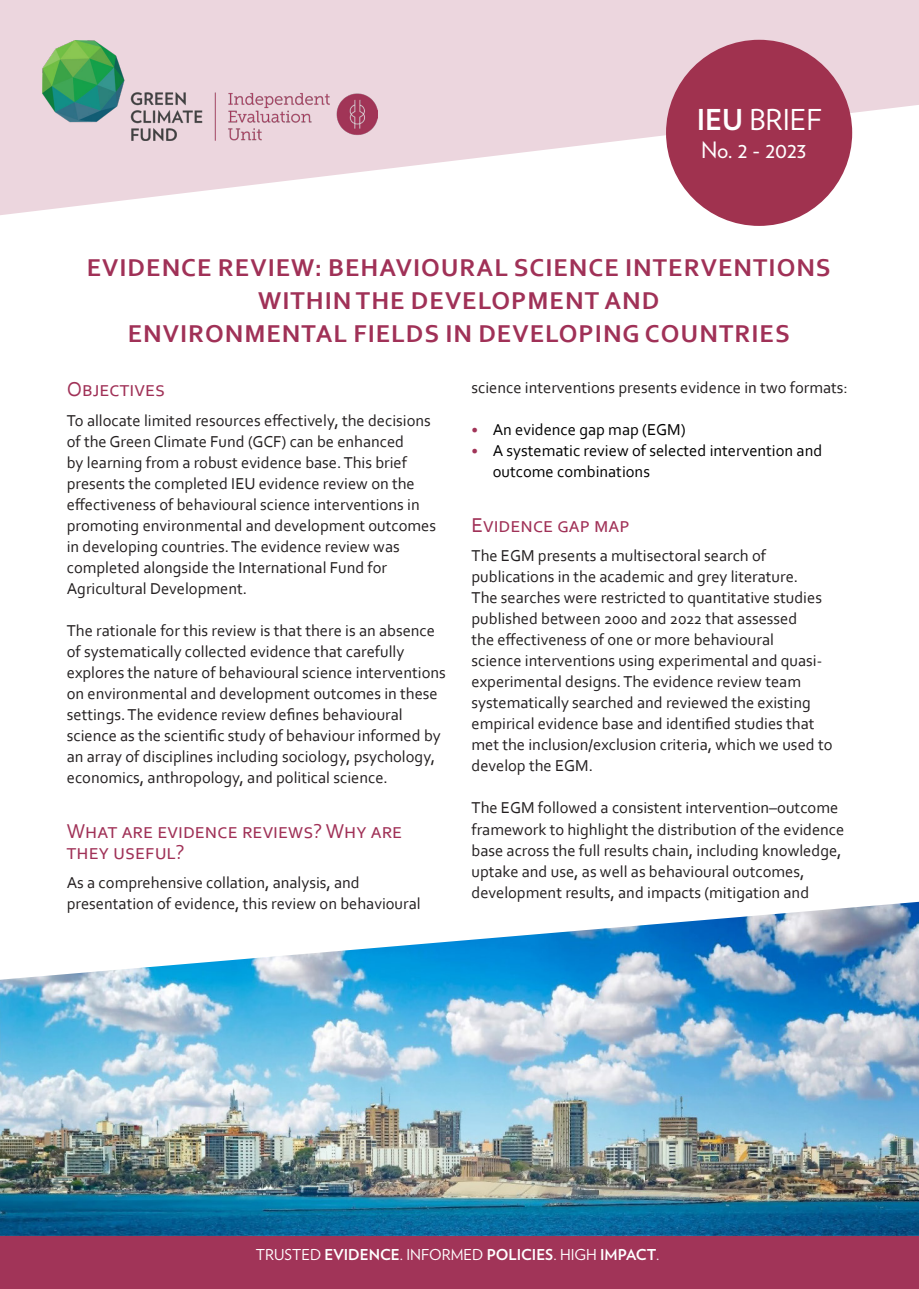
<style>
.page{position:relative;width:919px;height:1289px;background:#fff}
.page>*{position:absolute;margin:0;border:0;box-sizing:border-box;transform-origin:0 0}
.t1{font:28.8px "Verlag";color:#fff}
.t2{font:700 25.5px "Corbel";letter-spacing:.04em;color:#a03157}
.t3{font:22.5px "Verlag";color:#fff}
.Heading_1{font:21px/21px "Corbel";color:#a03157}
.t4{font:16.5px/21px "Corbel";color:#231f20}
.t5{font:16.5px/21px "Corbel";color:#000}
.t6{font:15px "Verlag";color:#fff}
.s1{font-weight:700}
.s2{font-size:15px;color:#a13458}
</style>
<div class="page">
<div style="left:0;top:1235px;width:918px;height:53px;background:#a13458"></div>
<svg style="left:0;top:0;width:918px;height:215px;fill:#ecd6de"></svg>
<div style="left:666px;top:40px;width:186px;height:186px;background:#a0324f;border-radius:50%"></div>
<img style="left:42px;top:41px;width:335px;height:99px">
<img style="left:0;top:901px;width:918px;height:334px">
<h1 class="t1" style="left:696px;top:98px;width:127px"><span class="s1">IEU</span> BRIEF</h1>
<p class="t3" style="left:701px;top:133px;width:107px">No. 2 - 2023</p>
<p class="t2" style="left:87px;top:252px;width:745px">EVIDENCE REVIEW: BEHAVIOURAL SCIENCE INTERVENTIONS</p>
<p class="t2" style="left:258px;top:285px;width:402px">WITHIN THE DEVELOPMENT AND</p>
<p class="t2" style="left:128px;top:318px;width:663px">ENVIRONMENTAL FIELDS IN DEVELOPING COUNTRIES</p>
<p class="Heading_1" style="left:67px;top:378px;width:100px">Objectives</p>
<p class="t4" style="left:67px;top:409px;width:371px">To allocate limited resources effectively, the decisions of the Green Climate Fund (GCF) can be enhanced<br>by learning from a robust evidence base. This brief presents the completed IEU evidence review on the effectiveness of behavioural science interventions in promoting environmental and development outcomes in developing countries. The evidence review was completed alongside the International Fund for Agricultural Development.</p>
<p class="t4" style="left:67px;top:619px;width:380px">The rationale for this review is that there is an absence of systematically collected evidence that carefully explores the nature of behavioural science interventions on environmental and development outcomes in these settings. The evidence review defines behavioural science as the scientific study of behaviour informed by an array of disciplines including sociology, psychology, economics, anthropology, and political science.</p>
<p class="Heading_1" style="left:67px;top:819px;width:337px">What are evidence reviews? Why are they useful?</p>
<p class="t4" style="left:67px;top:872px;width:355px">As a comprehensive collation, analysis, and presentation of evidence, this review on behavioural</p>
<p class="t4" style="left:471px;top:376px;width:378px">science interventions presents evidence in two formats:</p>
<p class="t5" style="left:471px;top:418px;width:216px"><span class="s2">•</span> An evidence gap map (EGM)</p>
<p class="t5" style="left:492px;top:439px;width:331px;text-indent:-21px"><span class="s2">•</span> A systematic review of selected intervention and outcome combinations</p>
<p class="Heading_1" style="left:471px;top:514px;width:159px">Evidence gap map</p>
<p class="t4" style="left:471px;top:545px;width:362px">The EGM presents a multisectoral search of publications in the academic and grey literature.<br>The searches were restricted to quantitative studies published between 2000 and 2022 that assessed<br>the effectiveness of one or more behavioural<br>science interventions using experimental and quasi&shy;experimental designs. The evidence review team systematically searched and reviewed the existing empirical evidence base and identified studies that met the inclusion/exclusion criteria, which we used to develop the EGM.</p>
<p class="t4" style="left:471px;top:797px;width:374px">The EGM followed a consistent intervention–outcome framework to highlight the distribution of the evidence base across the full results chain, including knowledge, uptake and use, as well as behavioural outcomes, development results, and impacts (mitigation and</p>
<p class="t6" style="left:256px;top:1243px;width:405px">TRUSTED <span class="s1">EVIDENCE</span>. INFORMED <span class="s1">POLICIES</span>. HIGH <span class="s1">IMPACT</span>.</p>
</div>
